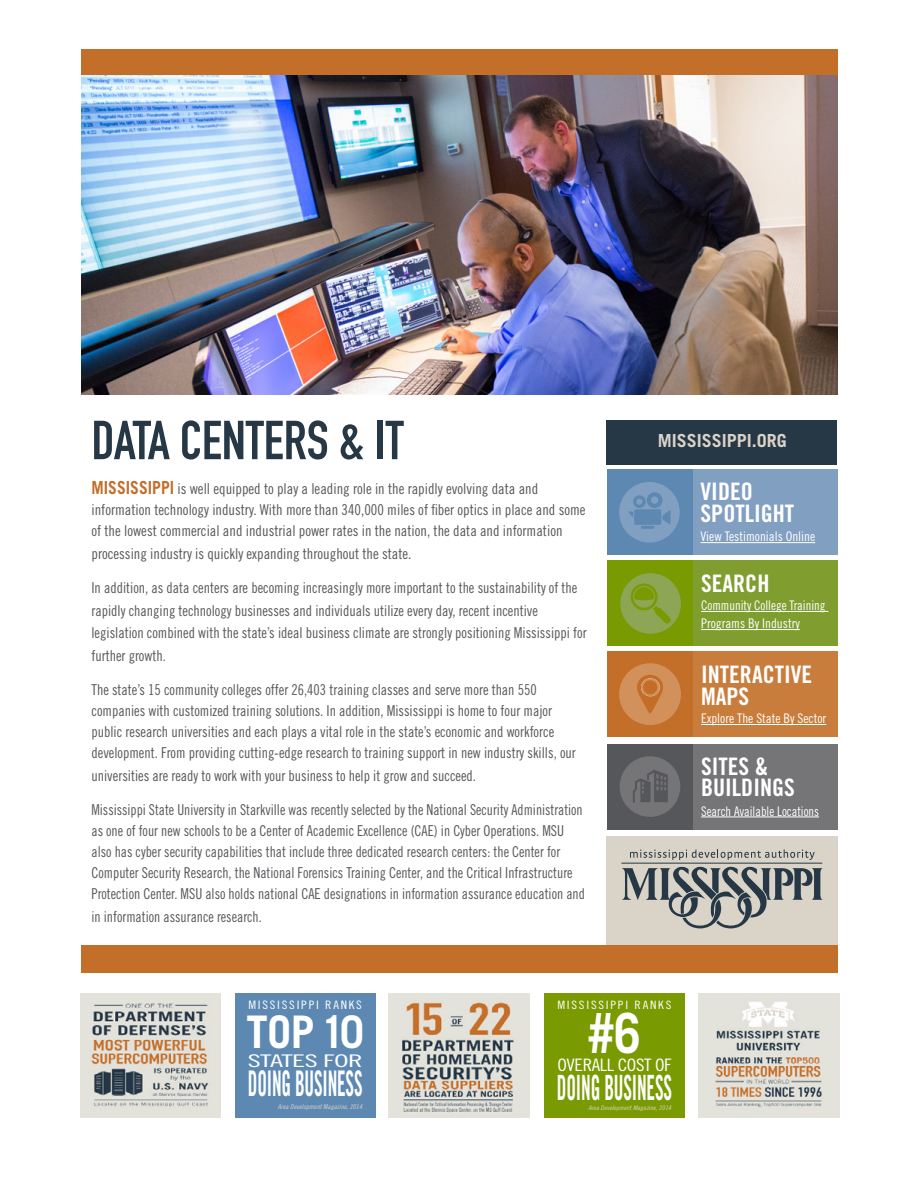
<style>
.page{position:relative;width:918px;height:1188px;background:#fff}
.page>*{position:absolute;margin:0;border:0;box-sizing:border-box;transform-origin:0 0}
.t1{font:700 55.35px "Trade Gothic";color:#fff;scale:.87 1}
.t2{font:54px "DIN Engschrift";color:#263746}
.t3{font:700 45px "Trade Gothic";color:#fff;scale:.95 1}
.t4{font:35.25px "Trade Gothic Bold Cond Twenty";letter-spacing:-.01em;color:#fff;scale:.55 1}
.t5{font:34.8px "Trade Gothic Bold Cond Twenty";letter-spacing:-.01em;color:#fff;scale:.56 1}
.t6{font:24.15px/21.8px "Trade Gothic Bold Cond Twenty";color:#fff}
.t7{font:700 18px "Trade Gothic";color:#dad3c7}
.t8{font:17.4px "Trade Gothic Cond Eighteen";letter-spacing:-.02em;color:#fff;scale:1.68 1}
.t9{font:17.25px "Trade Gothic Cond Eighteen";letter-spacing:-.02em;color:#fff;scale:1.11 1}
.t10{font:15px/22.5px "Trade Gothic Cond Eighteen";color:#55575a;scale:.95 1}
.t11{font:15px/21px "Trade Gothic Cond Eighteen";color:#55575a;scale:.92 1}
.t12{font:15px/21px "Trade Gothic Cond Eighteen";color:#55575a}
.t13{font:15px "Trade Gothic Cond Eighteen";color:#55575a;scale:.93 1}
.t14{font:13.2px "Trade Gothic Cond Eighteen";color:#fff}
.t15{font:13.2px/18.1px "Trade Gothic Cond Eighteen";color:#fff;scale:.96 1}
.t16{font:13.2px "Trade Gothic Cond Eighteen";color:#fff;scale:.95 1}
.t17{font:11.7px "Trade Gothic Cond Eighteen";letter-spacing:.14em;color:#fff;scale:1.09 1}
.t18{font:11.55px "Trade Gothic Cond Eighteen";letter-spacing:.14em;color:#fff;scale:1.11 1}
.t19{font:6.6px "Trade Gothic Cond Eighteen Obl";color:#dad3c7;scale:1.06 1}
.t20{font:6.3px "Trade Gothic Cond Eighteen Obl";color:#dad3c7;scale:1.08 1}
.s1{font-family:"Trade Gothic";font-weight:700;font-size:18px;color:#c36e29}
</style>
<div class="page">
<img style="left:389px;top:993px;width:140px;height:125px">
<div style="left:544px;top:993px;width:140px;height:125px;background:#799a00"></div>
<img style="left:699px;top:993px;width:140px;height:125px">
<img style="left:80px;top:993px;width:141px;height:125px">
<div style="left:235px;top:993px;width:140px;height:125px;background:#5c88b2"></div>
<div style="left:607px;top:837px;width:231px;height:125px;background:#dad3c7"></div>
<div style="left:81px;top:945px;width:757px;height:28px;background:#c36e29"></div>
<div style="left:81px;top:50px;width:757px;height:257px;background:#c36e29"></div>
<img style="left:81px;top:75px;width:757px;height:319px">
<div style="left:607px;top:420px;width:230px;height:44px;background:#263746"></div>
<div style="left:607px;top:470px;width:230px;height:85px;background:#5c88b2"></div>
<div style="left:607px;top:560px;width:230px;height:85px;background:#799a00"></div>
<div style="left:619px;top:482px;width:61px;height:61px;background:#819fc1;border-radius:50%"></div>
<svg style="left:629px;top:492px;width:42px;height:37px"></svg>
<div style="left:620px;top:573px;width:61px;height:61px;background:#8da655;border-radius:50%"></div>
<svg style="left:630px;top:583px;width:41px;height:41px"></svg>
<div style="left:693px;top:470px;width:144px;height:85px;background:#819fc1"></div>
<hr style="left:701px;top:542px;width:114px;height:1px;background:#fff">
<div style="left:693px;top:560px;width:144px;height:85px;background:#809e2f"></div>
<hr style="left:701px;top:611px;width:127px;height:1px;background:#fff">
<hr style="left:701px;top:629px;width:99px;height:1px;background:#fff">
<div style="left:607px;top:651px;width:230px;height:86px;background:#c36e29"></div>
<div style="left:693px;top:651px;width:144px;height:86px;background:#c97d3c"></div>
<hr style="left:701px;top:724px;width:125px;height:1px;background:#fff">
<div style="left:608px;top:744px;width:230px;height:85px;background:#55575a"></div>
<div style="left:620px;top:756px;width:60px;height:61px;background:#757477;border-radius:50%"></div>
<div style="left:694px;top:744px;width:144px;height:85px;background:#757477"></div>
<hr style="left:701px;top:817px;width:118px;height:1px;background:#fff">
<svg style="left:633px;top:770px;width:35px;height:33px"></svg>
<hr style="left:621px;top:863px;width:201px;height:1px;background:#263746">
<svg style="left:622px;top:850px;width:201px;height:78px"></svg>
<div style="left:619px;top:663px;width:62px;height:62px;background:#d2915b;border-radius:50%"></div>
<svg style="left:637px;top:675px;width:26px;height:39px"></svg>
<svg style="left:641px;top:678px;width:19px;height:18px"></svg>
<div style="left:643px;top:680px;width:14px;height:14px;background:#c46d29;border-radius:50%"></div>
<h2 class="t2" style="left:92px;top:409px;width:314px">DATA CENTERS &amp; IT</h2>
<p class="t12" style="left:92px;top:478px;width:496px"><span class="s1">MISSISSIPPI</span> is well equipped to play a leading role in the rapidly evolving data and information technology industry. With more than 340,000 miles of fiber optics in place and some of the lowest commercial and industrial power rates in the nation, the data and information</p>
<p class="t12" style="left:92px;top:543px;width:321px">processing industry is quickly expanding throughout the state.</p>
<p class="t10" style="left:92px;top:577px;width:523px">In addition, as data centers are becoming increasingly more important to the sustainability of the rapidly changing technology businesses and individuals utilize every day, recent incentive legislation combined with the state’s ideal business climate are strongly positioning Mississippi for further growth.</p>
<p class="t10" style="left:92px;top:679px;width:511px;line-height:21px">The state’s 15 community colleges offer 26,403 training classes and serve more than 550 companies with customized training solutions. In addition, Mississippi is home to four major public research universities and each plays a vital role in the state’s economic and workforce development. From providing cutting-edge research to training support in new industry skills, our</p>
<p class="t10" style="left:92px;top:764px;width:406px">universities are ready to work with your business to help it grow and succeed.</p>
<p class="t11" style="left:92px;top:799px;width:538px">Mississippi State University in Starkville was recently selected by the National Security Administration as one of four new schools to be a Center of Academic Excellence (CAE) in Cyber Operations. MSU also has cyber security capabilities that include three dedicated research centers: the Center for Computer Security Research, the National Forensics Training Center, and the Critical Infrastructure Protection Center. MSU also holds national CAE designations in information assurance education and</p>
<p class="t13" style="left:92px;top:908px;width:185px">in information assurance research.</p>
<p class="t7" style="left:658px;top:430px;width:131px">MISSISSIPPI.ORG</p>
<h3 class="t6" style="left:701px;top:481px;width:95px">VIDEO<br>SPOTLIGHT</h3>
<p class="t14" style="left:701px;top:529px;width:116px">View Testimonials Online</p>
<h3 class="t6" style="left:701px;top:572px;width:70px">SEARCH</h3>
<p class="t15" style="left:701px;top:596px;width:131px">Community College Training<br>Programs By Industry</p>
<h3 class="t6" style="left:701px;top:664px;width:113px">INTERACTIVE<br>MAPS</h3>
<p class="t14" style="left:701px;top:711px;width:127px">Explore The State By Sector</p>
<h3 class="t6" style="left:701px;top:755px;width:95px">SITES &amp;<br>BUILDINGS</h3>
<p class="t16" style="left:701px;top:803px;width:126px">Search Available Locations</p>
<p class="t17" style="left:248px;top:998px;width:106px">MISSISSIPPI RANKS</p>
<h3 class="t3" style="left:247px;top:1005px;width:125px">TOP 10</h3>
<p class="t8" style="left:248px;top:1050px;width:70px">STATES FOR</p>
<h3 class="t4" style="left:248px;top:1062px;width:210px">DOING BUSINESS</h3>
<p class="t18" style="left:557px;top:998px;width:104px">MISSISSIPPI RANKS</p>
<h1 class="t1" style="left:588px;top:999px;width:62px">#6</h1>
<p class="t9" style="left:557px;top:1055px;width:104px">OVERALL COST OF</p>
<h3 class="t5" style="left:557px;top:1067px;width:207px">DOING BUSINESS</h3>
<p class="t19" style="left:278px;top:1103px;width:81px">Area Development Magazine, 2014</p>
<p class="t20" style="left:588px;top:1104px;width:78px">Area Development Magazine, 2014</p>
</div>
